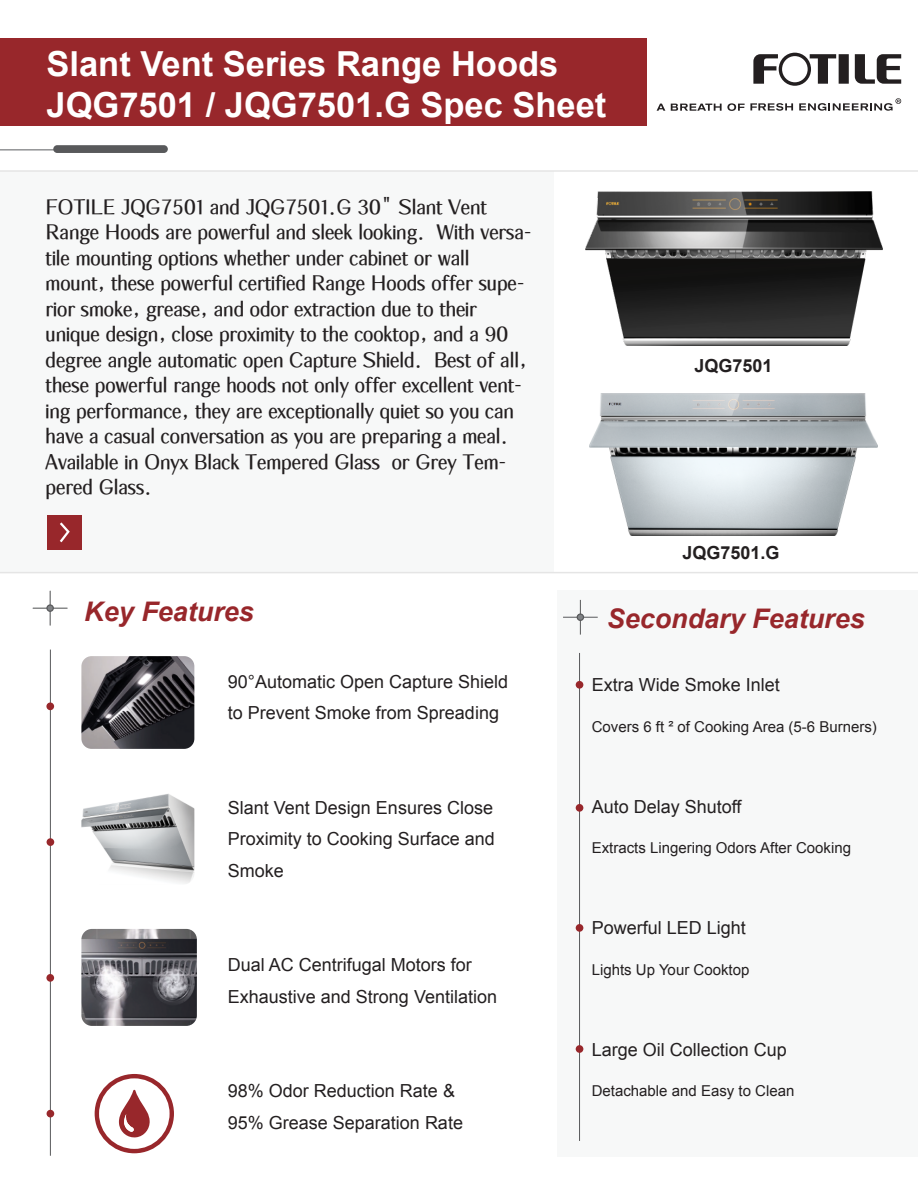
<style>
.page{position:relative;width:918px;height:1188px;background:#fff}
.page>*{position:absolute;margin:0;border:0;box-sizing:border-box;transform-origin:0 0}
.t1{font:700 34.5px/41.4px "Arial";color:#fff}
.t2{font:italic 700 27px "Arial";color:#98272b}
.t3{font:700 19.5px/25.5px "FOTILE3";color:#231f20}
.t4{font:18px/31.5px "Arial";color:#231f20}
.t5{font:700 18px "Arial";color:#231f20}
.t6{font:15px "Arial";color:#231f20}
</style>
<div class="page">
<div style="left:0;top:38px;width:647px;height:88px;background:#98272b"></div>
<div style="left:558px;top:591px;width:360px;height:566px;background:#f7f8f8"></div>
<div style="left:0;top:171px;width:554px;height:402px;background:#f7f8f8"></div>
<hr style="left:0;top:170px;width:918px;height:2px;background:#e5e5e5">
<hr style="left:0;top:572px;width:918px;height:1px;background:#e5e5e5">
<div style="left:47px;top:515px;width:35px;height:35px;background:#98272b"></div>
<svg style="left:59px;top:522px;width:11px;height:21px"></svg>
<hr style="left:50px;top:591px;width:1px;height:35px;background:#58595b">
<hr style="left:33px;top:608px;width:34px;height:1px;background:#58595b">
<svg style="left:48px;top:606px;width:4px;height:4px"></svg>
<div style="left:46px;top:604px;width:8px;height:8px;border:1px solid #58595b;border-radius:50%"></div>
<hr style="left:580px;top:600px;width:1px;height:35px;background:#58595b">
<hr style="left:563px;top:617px;width:35px;height:1px;background:#58595b">
<div style="left:577px;top:614px;width:7px;height:6px;background:#808285;border-radius:50%"></div>
<div style="left:577px;top:613px;width:7px;height:8px;border:1px solid #58595b;border-radius:50%"></div>
<hr style="left:0;top:149px;width:96px;height:1px;background:#6d6e71">
<div style="left:53px;top:145px;width:115px;height:8px;background:#58595b;border-radius:4px"></div>
<img style="left:585px;top:191px;width:297px;height:155px">
<img style="left:590px;top:393px;width:288px;height:142px">
<hr style="left:579px;top:653px;width:1px;height:488px;background:#58595b">
<div style="left:576px;top:924px;width:7px;height:8px;background:#98272b;border-radius:50%"></div>
<div style="left:576px;top:804px;width:7px;height:8px;background:#98272b;border-radius:50%"></div>
<div style="left:576px;top:681px;width:7px;height:8px;background:#98272b;border-radius:50%"></div>
<div style="left:576px;top:1045px;width:7px;height:8px;background:#98272b;border-radius:50%"></div>
<hr style="left:50px;top:650px;width:1px;height:506px;background:#58595b">
<div style="left:47px;top:838px;width:7px;height:8px;background:#98272b;border-radius:50%"></div>
<div style="left:46px;top:703px;width:8px;height:7px;background:#98272b;border-radius:50%"></div>
<div style="left:47px;top:1110px;width:7px;height:7px;background:#98272b;border-radius:50%"></div>
<div style="left:46px;top:974px;width:8px;height:8px;background:#98272b;border-radius:50%"></div>
<img style="left:81px;top:929px;width:116px;height:97px">
<img style="left:81px;top:656px;width:113px;height:93px">
<svg style="left:95px;top:1074px;width:79px;height:79px"></svg>
<svg style="left:753px;top:53px;width:148px;height:33px"></svg>
<svg style="left:657px;top:104px;width:8px;height:7px"></svg>
<svg style="left:671px;top:103px;width:122px;height:8px"></svg>
<svg style="left:799px;top:98px;width:102px;height:13px"></svg>
<img style="left:81px;top:794px;width:113px;height:90px">
<h1 class="t1" style="left:46px;top:44px;width:561px">Slant Vent Series Range Hoods<br>JQG7501 / JQG7501.G Spec Sheet</h1>
<p class="t3" style="left:46px;top:195px;width:488px">FOTILE JQG7501 and JQG7501.G 30" Slant Vent Range Hoods are powerful and sleek looking. With versa&shy;tile mounting options whether under cabinet or wall mount, these powerful certified Range Hoods offer supe&shy;rior smoke, grease, and odor extraction due to their unique design, close proximity to the cooktop, and a 90 degree angle automatic open Capture Shield. Best of all, these powerful range hoods not only offer excellent vent&shy;ing performance, they are exceptionally quiet so you can have a casual conversation as you are preparing a meal.<br>Available in Onyx Black Tempered Glass or Grey Tem&shy;pered Glass.</p>
<p class="t5" style="left:695px;top:354px;width:80px">JQG7501</p>
<p class="t5" style="left:683px;top:541px;width:99px">JQG7501.G</p>
<h2 class="t2" style="left:84px;top:594px;width:171px">Key Features</h2>
<p class="t4" style="left:228px;top:666px;width:282px">90°Automatic Open Capture Shield to Prevent Smoke from Spreading</p>
<p class="t4" style="left:228px;top:792px;width:269px;text-align:justify">Slant Vent Design Ensures Close Proximity to Cooking Surface and Smoke</p>
<p class="t4" style="left:228px;top:949px;width:271px">Dual AC Centrifugal Motors for<br>Exhaustive and Strong Ventilation</p>
<p class="t4" style="left:228px;top:1075px;width:237px">98% Odor Reduction Rate &amp;<br>95% Grease Separation Rate</p>
<h2 class="t2" style="left:607px;top:601px;width:260px">Secondary Features</h2>
<p class="t4" style="left:592px;top:669px;width:190px">Extra Wide Smoke Inlet</p>
<p class="t6" style="left:592px;top:717px;width:287px">Covers 6 ft ² of Cooking Area (5-6 Burners)</p>
<p class="t4" style="left:592px;top:791px;width:151px">Auto Delay Shutoff</p>
<p class="t6" style="left:592px;top:838px;width:261px">Extracts Lingering Odors After Cooking</p>
<p class="t4" style="left:592px;top:912px;width:156px">Powerful LED Light</p>
<p class="t6" style="left:592px;top:960px;width:159px">Lights Up Your Cooktop</p>
<p class="t4" style="left:592px;top:1034px;width:197px">Large Oil Collection Cup</p>
<p class="t6" style="left:592px;top:1081px;width:204px">Detachable and Easy to Clean</p>
</div>
